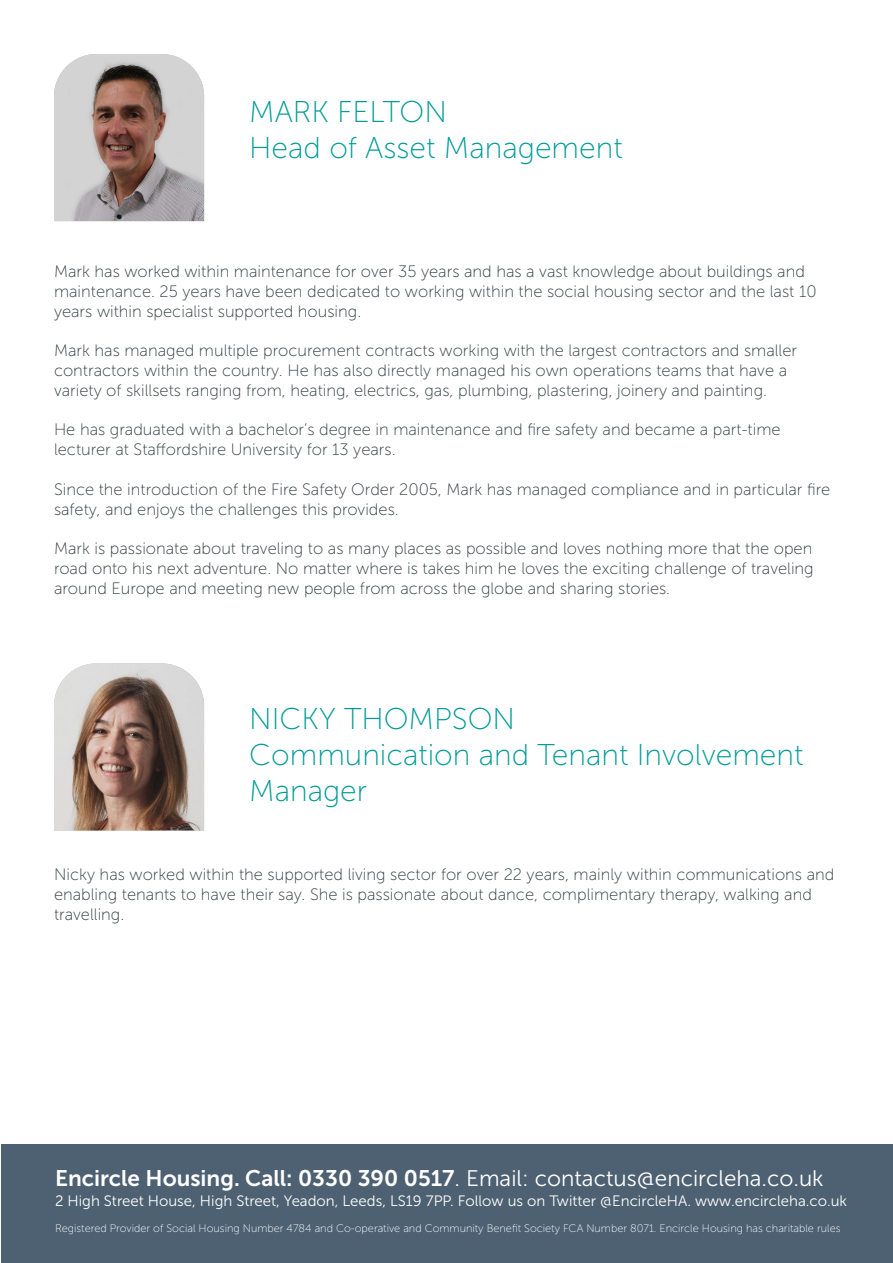
<style>
.page{position:relative;width:893px;height:1263px;background:#fff}
.page>*{position:absolute;margin:0;border:0;box-sizing:border-box;transform-origin:0 0}
.t1{font:30px "Museo Sans 100";color:#009b97}
.t2{font:22.5px "Museo Sans 300";color:#fff}
.t3{font:16.5px/19.8px "Museo Sans 100";color:#313b3e}
.t4{font:15px "Museo Sans 300";color:#fff}
.t5{font:10.95px "Museo Sans 100";color:#fff}
.s1{font-family:"Museo Sans 700"}
</style>
<div class="page">
<img style="left:54px;top:54px;width:150px;height:167px">
<img style="left:54px;top:663px;width:150px;height:167px">
<div style="left:1px;top:1145px;width:892px;height:118px;background:#4d6172"></div>
<p class="t1" style="left:249px;top:96px;width:199px">MARK FELTON</p>
<p class="t1" style="left:249px;top:132px;width:375px">Head of Asset Management</p>
<p class="t3" style="left:54px;top:262px;width:764px">Mark has worked within maintenance for over 35 years and has a vast knowledge about buildings and maintenance. 25 years have been dedicated to working within the social housing sector and the last 10 years within specialist supported housing.</p>
<p class="t3" style="left:54px;top:341px;width:745px">Mark has managed multiple procurement contracts working with the largest contractors and smaller</p>
<p class="t3" style="left:54px;top:361px;width:735px">contractors within the country. He has also directly managed his own operations teams that have a</p>
<p class="t3" style="left:54px;top:380px;width:714px">variety of skillsets ranging from, heating, electrics, gas, plumbing, plastering, joinery and painting.</p>
<p class="t3" style="left:54px;top:420px;width:728px">He has graduated with a bachelor’s degree in maintenance and fire safety and became a part-time</p>
<p class="t3" style="left:54px;top:440px;width:343px">lecturer at Staffordshire University for 13 years.</p>
<p class="t3" style="left:54px;top:479px;width:778px">Since the introduction of the Fire Safety Order 2005, Mark has managed compliance and in particular fire safety, and enjoys the challenges this provides.</p>
<p class="t3" style="left:54px;top:539px;width:761px;text-align:justify">Mark is passionate about traveling to as many places as possible and loves nothing more that the open road onto his next adventure. No matter where is takes him he loves the exciting challenge of traveling around Europe and meeting new people from across the globe and sharing stories.</p>
<p class="t1" style="left:249px;top:703px;width:267px">NICKY THOMPSON</p>
<p class="t1" style="left:249px;top:739px;width:556px">Communication and Tenant Involvement</p>
<p class="t1" style="left:249px;top:775px;width:119px">Manager</p>
<p class="t3" style="left:54px;top:865px;width:782px">Nicky has worked within the supported living sector for over 22 years, mainly within communications and enabling tenants to have their say. She is passionate about dance, complimentary therapy, walking and travelling.</p>
<p class="t2" style="left:55px;top:1166px;width:770px"><span class="s1">Encircle Housing. Call: 0330 390 0517</span>. Email: contactus@encircleha.co.uk</p>
<p class="t4" style="left:55px;top:1192px;width:793px">2 High Street House, High Street, Yeadon, Leeds, LS19 7PP. Follow us on Twitter @EncircleHA. www.encircleha.co.uk</p>
<p class="t5" style="left:55px;top:1222px;width:787px">Registered Provider of Social Housing Number 4784 and Co-operative and Community Benefit Society FCA Number 8071. Encircle Housing has charitable rules</p>
</div>
